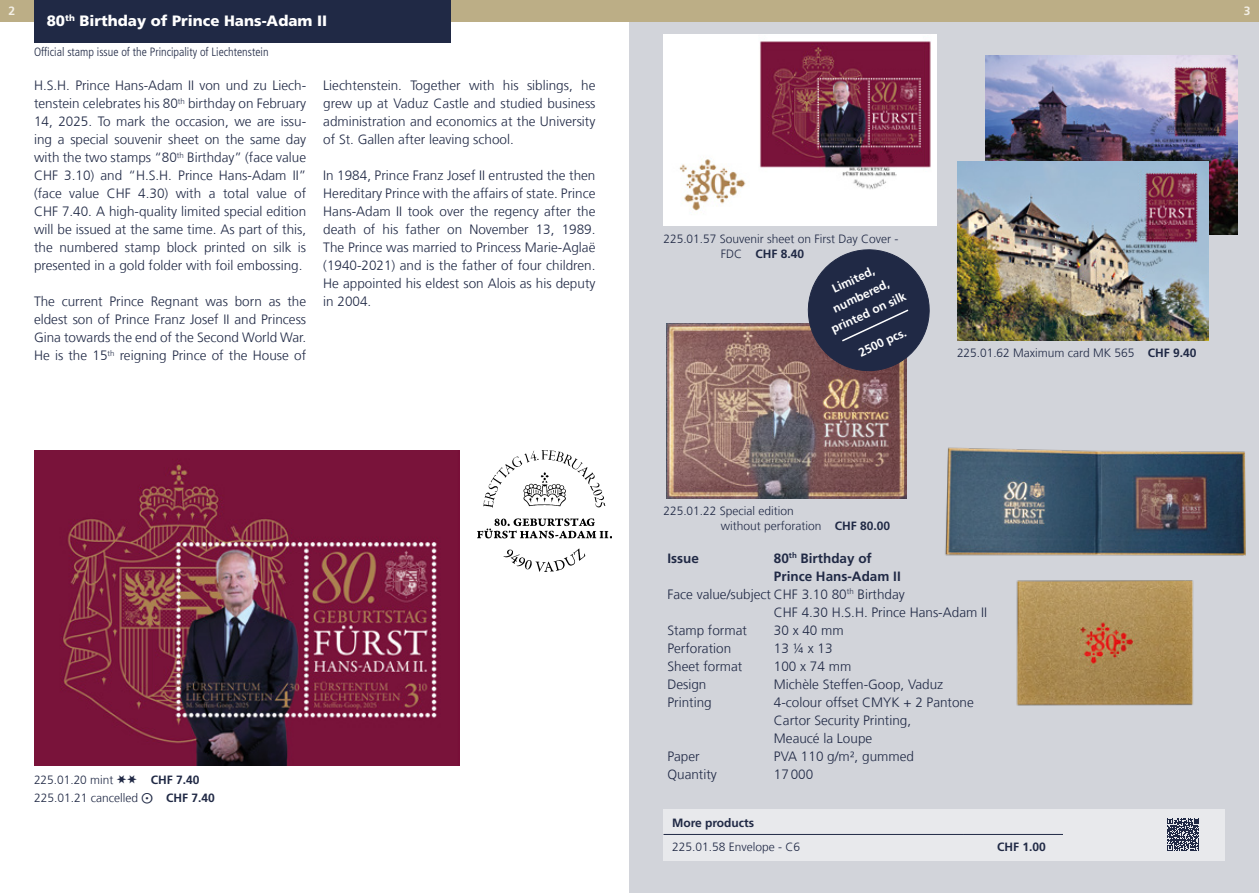
<style>
.page{position:relative;width:1259px;height:893px;background:#fff}
.page>*{position:absolute;margin:0;border:0;box-sizing:border-box;transform-origin:0 0}
.Titel{font:900 15px "Frutiger LT";color:#fff}
.Grundtext{font:300 13.5px/18px "Frutiger";color:#202945;text-align:justify}
.t1{font:700 13.5px/18px "Frutiger";color:#202945}
.Grundtext-2{font:300 12px/15px "Frutiger";color:#202945}
.t2{font:300 condensed 12px "Frutiger LT";color:#202945}
.t3{font:700 12px/18px "Frutiger";color:#fff;text-align:center}
.t4{font:700 12px "Frutiger";color:#202945}
.t5{font:700 12px "Frutiger";color:#f3efe5}
.s1{font-family:"Michel";font-weight:400}
.s2{font-weight:700}
</style>
<div class="page">
<div style="left:629px;top:0;width:630px;height:893px;background:#d2d4da"></div>
<div style="left:0;top:0;width:629px;height:21px;background:#bcae86"></div>
<div style="left:34px;top:0;width:417px;height:43px;background:#202945"></div>
<div style="left:629px;top:0;width:630px;height:21px;background:#bcae86"></div>
<img style="left:34px;top:451px;width:425px;height:314px">
<img style="left:477px;top:450px;width:134px;height:121px">
<img style="left:663px;top:34px;width:273px;height:192px">
<img style="left:986px;top:56px;width:251px;height:178px">
<img style="left:957px;top:162px;width:251px;height:178px">
<img style="left:666px;top:324px;width:241px;height:174px">
<img style="left:945px;top:447px;width:301px;height:109px">
<img style="left:1016px;top:580px;width:178px;height:126px">
<svg style="left:800px;top:249px;width:130px;height:130px"></svg>
<div style="left:663px;top:809px;width:561px;height:51px;background:#e8e9ec"></div>
<hr style="left:663px;top:834px;width:300px;height:1px;background:#202945">
<hr style="left:963px;top:834px;width:100px;height:1px;background:#202945">
<svg style="left:1167px;top:819px;width:32px;height:32px"></svg>
<p class="t5" style="left:9px;top:4px;width:8px">2</p>
<p class="t5" style="left:1243px;top:4px;width:8px">3</p>
<p class="Titel" style="left:47px;top:11px;width:282px">80<sup>th</sup> Birthday of Prince Hans-Adam II</p>
<p class="t2" style="left:34px;top:45px;width:236px">Official stamp issue of the Principality of Liechtenstein</p>
<p class="Grundtext" style="left:34px;top:76px;width:274px">H.S.H. Prince Hans-Adam II von und zu Liech&shy;tenstein celebrates his 80<sup>th</sup> birthday on February 14, 2025. To mark the occasion, we are issu&shy;ing a special souvenir sheet on the same day with the two stamps “80<sup>th</sup> Birthday” (face value CHF 3.10) and “H.S.H. Prince Hans-Adam II” (face value CHF 4.30) with a total value of CHF 7.40. A high-quality limited special edition will be issued at the same time. As part of this, the numbered stamp block printed on silk is presented in a gold folder with foil embossing.</p>
<p class="Grundtext" style="left:34px;top:292px;width:274px">The current Prince Regnant was born as the eldest son of Prince Franz Josef II and Princess Gina towards the end of the Second World War.<br>He is the 15<sup>th</sup> reigning Prince of the House of</p>
<p class="Grundtext" style="left:323px;top:76px;width:274px">Liechtenstein. Together with his siblings, he grew up at Vaduz Castle and studied business administration and economics at the University of St. Gallen after leaving school.</p>
<p class="Grundtext" style="left:323px;top:166px;width:274px">In 1984, Prince Franz Josef II entrusted the then Hereditary Prince with the affairs of state. Prince Hans-Adam II took over the regency after the death of his father on November 13, 1989.<br>The Prince was married to Princess Marie-Aglaë (1940-2021) and is the father of four children.<br>He appointed his eldest son Alois as his deputy in 2004.</p>
<p class="Grundtext-2" style="left:34px;top:773px;width:167px">225.01.20 mint <span class="s1">;</span> <span class="s2">CHF 7.40</span></p>
<p class="Grundtext-2" style="left:34px;top:791px;width:182px">225.01.21 cancelled <span class="s1">H</span> <span class="s2">CHF 7.40</span></p>
<p class="Grundtext-2" style="left:721px;top:231px;width:179px;text-indent:-57px">225.01.57 Souvenir sheet on First Day Cover -<br>FDC <span class="s2">CHF 8.40</span></p>
<p class="t3" style="left:813px;top:289px;width:83px;rotate:-25deg">Limited, numbered, printed on silk</p>
<p class="t3" style="left:855px;top:345px;width:53px;rotate:-25deg">2500 pcs.</p>
<p class="Grundtext-2" style="left:957px;top:346px;width:241px">225.01.62 Maximum card MK 565 <span class="s2">CHF 9.40</span></p>
<p class="Grundtext-2" style="left:721px;top:504px;width:171px;text-indent:-57px">225.01.22 Special edition<br>without perforation <span class="s2">CHF 80.00</span></p>
<p class="t1" style="left:667px;top:549px;width:33px">Issue</p>
<p class="t1" style="left:774px;top:549px;width:128px">80<sup>th</sup> Birthday of<br>Prince Hans-Adam II</p>
<p class="Grundtext" style="left:667px;top:585px;width:239px">Face value/subject CHF 3.10 80<sup>th</sup> Birthday</p>
<p class="Grundtext" style="left:774px;top:603px;width:215px">CHF 4.30 H.S.H. Prince Hans-Adam II</p>
<p class="Grundtext" style="left:667px;top:621px;width:81px">Stamp format</p>
<p class="Grundtext" style="left:774px;top:621px;width:71px">30 x 40 mm</p>
<p class="Grundtext" style="left:667px;top:639px;width:65px">Perforation</p>
<p class="Grundtext" style="left:774px;top:639px;width:60px">13 ¼ x 13</p>
<p class="Grundtext" style="left:667px;top:657px;width:76px">Sheet format</p>
<p class="Grundtext" style="left:774px;top:657px;width:79px">100 x 74 mm</p>
<p class="Grundtext" style="left:667px;top:675px;width:41px">Design</p>
<p class="Grundtext" style="left:774px;top:675px;width:171px">Michèle Steffen-Goop, Vaduz</p>
<p class="Grundtext" style="left:667px;top:693px;width:46px">Printing</p>
<p class="Grundtext" style="left:774px;top:693px;width:201px">4-colour offset CMYK + 2 Pantone</p>
<p class="Grundtext" style="left:774px;top:711px;width:139px">Cartor Security Printing,<br>Meaucé la Loupe</p>
<p class="Grundtext" style="left:667px;top:747px;width:34px">Paper</p>
<p class="Grundtext" style="left:774px;top:747px;width:141px">PVA 110 g/m², gummed</p>
<p class="Grundtext" style="left:667px;top:765px;width:51px">Quantity</p>
<p class="Grundtext" style="left:774px;top:765px;width:41px">17000</p>
<p class="t4" style="left:672px;top:815px;width:84px">More products</p>
<p class="Grundtext-2" style="left:672px;top:839px;width:130px">225.01.58 Envelope - C6</p>
<p class="t4" style="left:997px;top:840px;width:50px">CHF 1.00</p>
</div>
